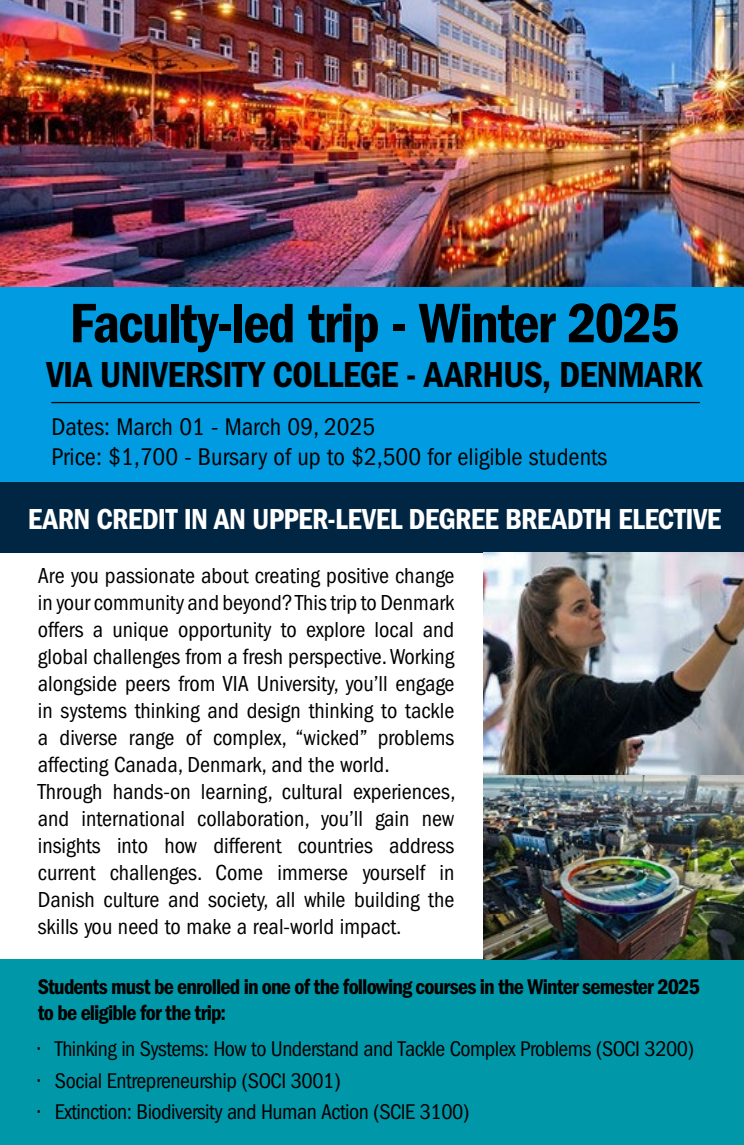
<style>
.page{position:relative;width:744px;height:1145px;background:#fff}
.page>*{position:absolute;margin:0;border:0;box-sizing:border-box;transform-origin:0 0}
.t1{font:57.5px "ITC Franklin Gothic Std Dm Cd";letter-spacing:-.03em;color:#000}
.t2{font:37.5px "ITC Franklin Gothic Std Dm Cd";letter-spacing:-.02em;color:#000}
.t3{font:30px "ITC Franklin Gothic Std Dm Cd";letter-spacing:-.015em;color:#fff}
.t4{font:condensed 25px "ITC Franklin Gothic Std";color:#000}
.t5{font:condensed 22.5px/27px "ITC Franklin Gothic Std";color:#000;text-align:justify}
.t6{font:condensed 22px "ITC Franklin Gothic Std";letter-spacing:-.025em;color:#000}
.Body{font:22px/26.5px "ITC Franklin Gothic Std Dm Cd";letter-spacing:-.04em;color:#000}
</style>
<div class="page">
<img style="left:0;top:0;width:743px;height:287px">
<div style="left:0;top:287px;width:743px;height:197px;background:#019be1"></div>
<hr style="left:51px;top:402px;width:648px;height:1px;background:#000">
<div style="left:0;top:482px;width:743px;height:71px;background:#012643"></div>
<div style="left:0;top:959px;width:743px;height:186px;background:#0097a8"></div>
<img style="left:483px;top:553px;width:260px;height:406px">
<h1 class="t1" style="left:70px;top:290px;width:611px">Faculty-led trip - Winter 2025</h1>
<p class="t2" style="left:46px;top:353px;width:657px">VIA UNIVERSITY COLLEGE - AARHUS, DENMARK</p>
<p class="t4" style="left:51px;top:413px;width:325px">Dates: March 01 - March 09, 2025</p>
<p class="t4" style="left:51px;top:443px;width:557px">Price: $1,700 - Bursary of up to $2,500 for eligible students</p>
<p class="t3" style="left:28px;top:502px;width:694px">EARN CREDIT IN AN UPPER-LEVEL DEGREE BREADTH ELECTIVE</p>
<p class="t5" style="left:38px;top:562px;width:418px">Are you passionate about creating positive change in your community and beyond? This trip to Denmark offers a unique opportunity to explore local and global challenges from a fresh perspective. Working alongside peers from VIA University, you’ll engage in systems thinking and design thinking to tackle a diverse range of complex, “wicked” problems affecting Canada, Denmark, and the world.</p>
<p class="t5" style="left:38px;top:778px;width:419px">Through hands-on learning, cultural experiences, and international collaboration, you’ll gain new insights into how different countries address current challenges. Come immerse yourself in Danish culture and society, all while building the skills you need to make a real-world impact.</p>
<p class="Body" style="left:38px;top:973px;width:663px">Students must be enrolled in one of the following courses in the Winter semester 2025 to be eligible for the trip:</p>
<p class="t6" style="left:38px;top:1037px;width:657px">• Thinking in Systems: How to Understand and Tackle Complex Problems (SOCI 3200)</p>
<p class="t6" style="left:38px;top:1068px;width:304px">• Social Entrepreneurship (SOCI 3001)</p>
<p class="t6" style="left:38px;top:1100px;width:433px">• Extinction: Biodiversity and Human Action (SCIE 3100)</p>
</div>
